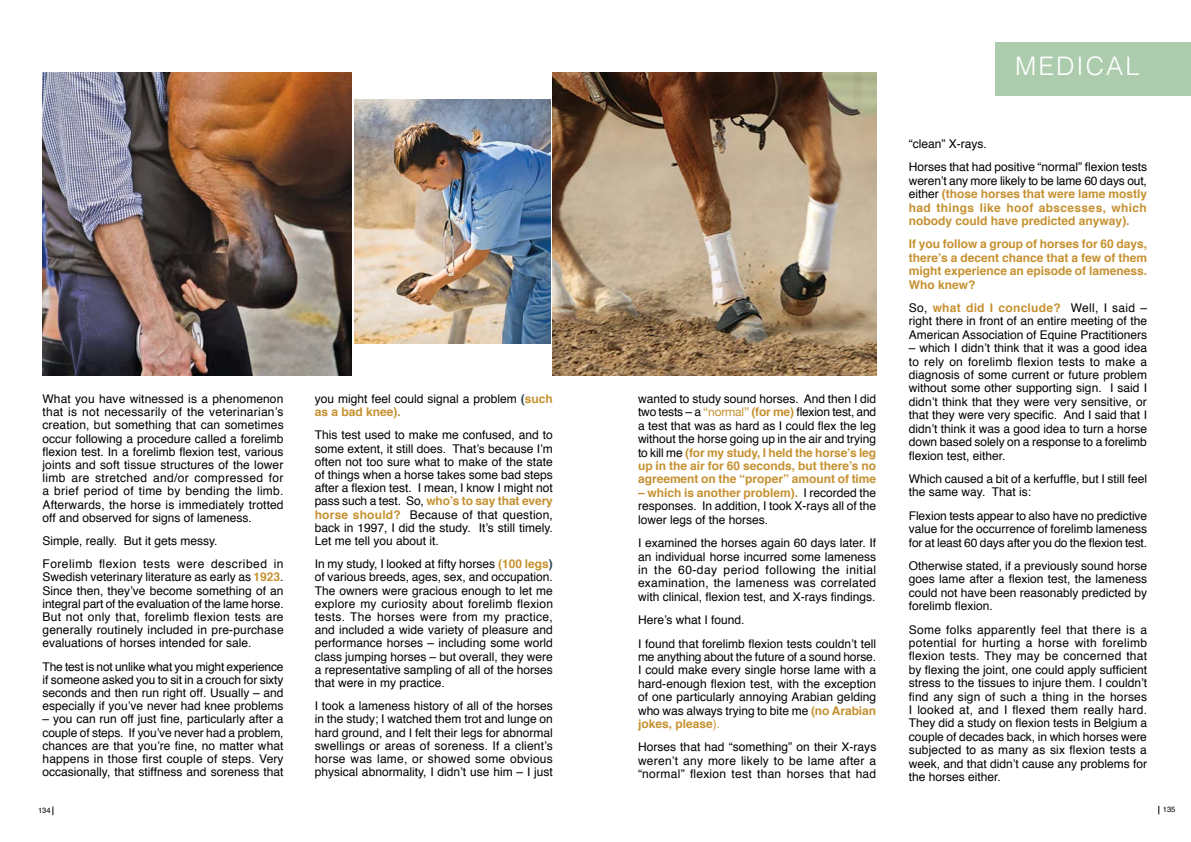
<style>
.page{position:relative;width:1191px;height:842px;background:#fff}
.page>*{position:absolute;margin:0;border:0;box-sizing:border-box;transform-origin:0 0}
.t1{font:300 25.5px "Helvetica";letter-spacing:.08em;color:#fff}
.t2{font:12px/13.4px "Helvetica";color:#000;text-align:justify}
.t3{font:700 12px/13.4px "Helvetica";color:#c69130;text-align:justify}
.t4{font:12px/23.2px "Helvetica";letter-spacing:.04em;color:#000}
.t5{font:7.6px "Helvetica";color:#000}
.s1{font-weight:700;color:#c69130}
.s2{font-weight:700;color:#2d4657}
.s3{font-family:"Helvetica Neue";color:#c69130}
.s4{color:#c69130}
.s5{font-weight:400;color:#000}
</style>
<div class="page">
<img style="left:43px;top:72px;width:308px;height:304px">
<img style="left:354px;top:99px;width:196px;height:244px">
<img style="left:553px;top:72px;width:323px;height:304px">
<div style="left:995px;top:43px;width:196px;height:53px;background:#adccad"></div>
<p class="t2" style="left:43px;top:393px;width:243px">What you have witnessed is a phenomenon that is not necessarily of the veterinarian’s creation, but something that can sometimes occur following a procedure called a forelimb flexion test. In a forelimb flexion test, various joints and soft tissue structures of the lower limb are stretched and/or compressed for a brief period of time by bending the limb.<br>Afterwards, the horse is immediately trotted off and observed for signs of lameness.</p>
<p class="t4" style="left:43px;top:530px;width:242px">Simple, really. But it gets messy.<br>Forelimb flexion tests were described in</p>
<p class="t2" style="left:43px;top:571px;width:243px">Swedish veterinary literature as early as <span class="s1">1923</span>.<br>Since then, they’ve become something of an integral part of the evaluation of the lame horse.<br>But not only that, forelimb flexion tests are generally routinely included in pre-purchase evaluations of horses intended for sale.</p>
<p class="t2" style="left:43px;top:660px;width:242px">The test is not unlike what you might experience if someone asked you to sit in a crouch for sixty seconds and then run right off. Usually – and especially if you’ve never had knee problems</p>
<p class="t2" style="left:43px;top:713px;width:243px">– you can run off just fine, particularly after a couple of steps. If you’ve never had a problem, chances are that you’re fine, no matter what happens in those first couple of steps. Very occasionally, that stiffness and soreness that</p>
<p class="t2" style="left:315px;top:393px;width:240px">you might feel could signal a problem <span class="s2">(</span><span class="s1">such as a bad knee).</span></p>
<p class="t2" style="left:315px;top:429px;width:240px">This test used to make me confused, and to some extent, it still does. That’s because I’m often not too sure what to make of the state of things when a horse takes some bad steps after a flexion test. I mean, I know I might not pass such a test. So, <span class="s1">who’s to say that every horse should?</span> Because of that question, back in 1997, I did the study. It’s still timely.<br>Let me tell you about it.</p>
<p class="t2" style="left:315px;top:558px;width:240px">In my study, I looked at fifty horses <span class="s1">(100 legs</span><span class="s2">) </span>of various breeds, ages, sex, and occupation.<br>The owners were gracious enough to let me explore my curiosity about forelimb flexion tests. The horses were from my practice, and included a wide variety of pleasure and performance horses – including some world class jumping horses – but overall, they were a representative sampling of all of the horses that were in my practice.</p>
<p class="t2" style="left:315px;top:700px;width:240px">I took a lameness history of all of the horses in the study; I watched them trot and lunge on hard ground, and I felt their legs for abnormal swellings or areas of soreness. If a client’s horse was lame, or showed some obvious physical abnormality, I didn’t use him – I just</p>
<p class="t2" style="left:638px;top:392px;width:240px">wanted to study sound horses. And then I did two tests – a <span class="s3">“normal”</span> <span class="s1">(for me)</span> flexion test, and a test that was as hard as I could flex the leg without the horse going up in the air and trying to kill me <span class="s1">(for my study, I held the horse’s leg up in the air for 60 seconds, but there’s no agreement on the “proper” amount of time</span></p>
<p class="t2" style="left:638px;top:486px;width:240px"><span class="s1">– which is another problem).</span> I recorded the responses. In addition, I took X-rays all of the lower legs of the horses.</p>
<p class="t2" style="left:638px;top:536px;width:240px">I examined the horses again 60 days later. If an individual horse incurred some lameness in the 60-day period following the initial examination, the lameness was correlated with clinical, flexion test, and X-rays findings.</p>
<p class="t2" style="left:638px;top:609px;width:240px;line-height:23.4px">Here’s what I found.<br>I found that forelimb flexion tests couldn’t tell</p>
<p class="t2" style="left:638px;top:650px;width:240px">me anything about the future of a sound horse.<br>I could make every single horse lame with a hard-enough flexion test, with the exception of one particularly annoying Arabian gelding who was always trying to bite me <span class="s1">(no Arabian jokes, please</span><span class="s4">).</span></p>
<p class="t2" style="left:638px;top:741px;width:240px">Horses that had “something” on their X-rays weren’t any more likely to be lame after a “normal” flexion test than horses that had</p>
<h1 class="t1" style="left:1015px;top:46px;width:126px">MEDICAL</h1>
<p class="t2" style="left:909px;top:132px;width:240px;line-height:23.4px">“clean” X-rays.<br>Horses that had positive “normal” flexion tests</p>
<p class="t3" style="left:909px;top:174px;width:240px"><span class="s5">weren’t any more likely to be lame 60 days out, either</span> (those horses that were lame mostly had things like hoof abscesses, which nobody could have predicted anyway).</p>
<p class="t3" style="left:909px;top:238px;width:240px">If you follow a group of horses for 60 days, there’s a decent chance that a few of them might experience an episode of lameness.<br>Who knew?</p>
<p class="t2" style="left:909px;top:301px;width:240px">So, <span class="s1">what did I conclude?</span> Well, I said – right there in front of an entire meeting of the American Association of Equine Practitioners</p>
<p class="t2" style="left:909px;top:342px;width:240px">– which I didn’t think that it was a good idea to rely on forelimb flexion tests to make a diagnosis of some current or future problem without some other supporting sign. I said I didn’t think that they were very sensitive, or that they were very specific. And I said that I didn’t think it was a good idea to turn a horse down based solely on a response to a forelimb flexion test, either.</p>
<p class="t2" style="left:909px;top:472px;width:240px">Which caused a bit of a kerfuffle, but I still feel the same way. That is:</p>
<p class="t2" style="left:909px;top:509px;width:240px">Flexion tests appear to also have no predictive value for the occurrence of forelimb lameness for at least 60 days after you do the flexion test.</p>
<p class="t2" style="left:909px;top:559px;width:240px">Otherwise stated, if a previously sound horse goes lame after a flexion test, the lameness could not have been reasonably predicted by forelimb flexion.</p>
<p class="t2" style="left:909px;top:623px;width:240px">Some folks apparently feel that there is a potential for hurting a horse with forelimb flexion tests. They may be concerned that by flexing the joint, one could apply sufficient stress to the tissues to injure them. I couldn’t find any sign of such a thing in the horses I looked at, and I flexed them really hard.<br>They did a study on flexion tests in Belgium a couple of decades back, in which horses were subjected to as many as six flexion tests a week, and that didn’t cause any problems for the horses either.</p>
<p class="t5" style="left:38px;top:805px;width:14px">134</p>
<p class="t5" style="left:1162px;top:804px;width:14px">135</p>
</div>
